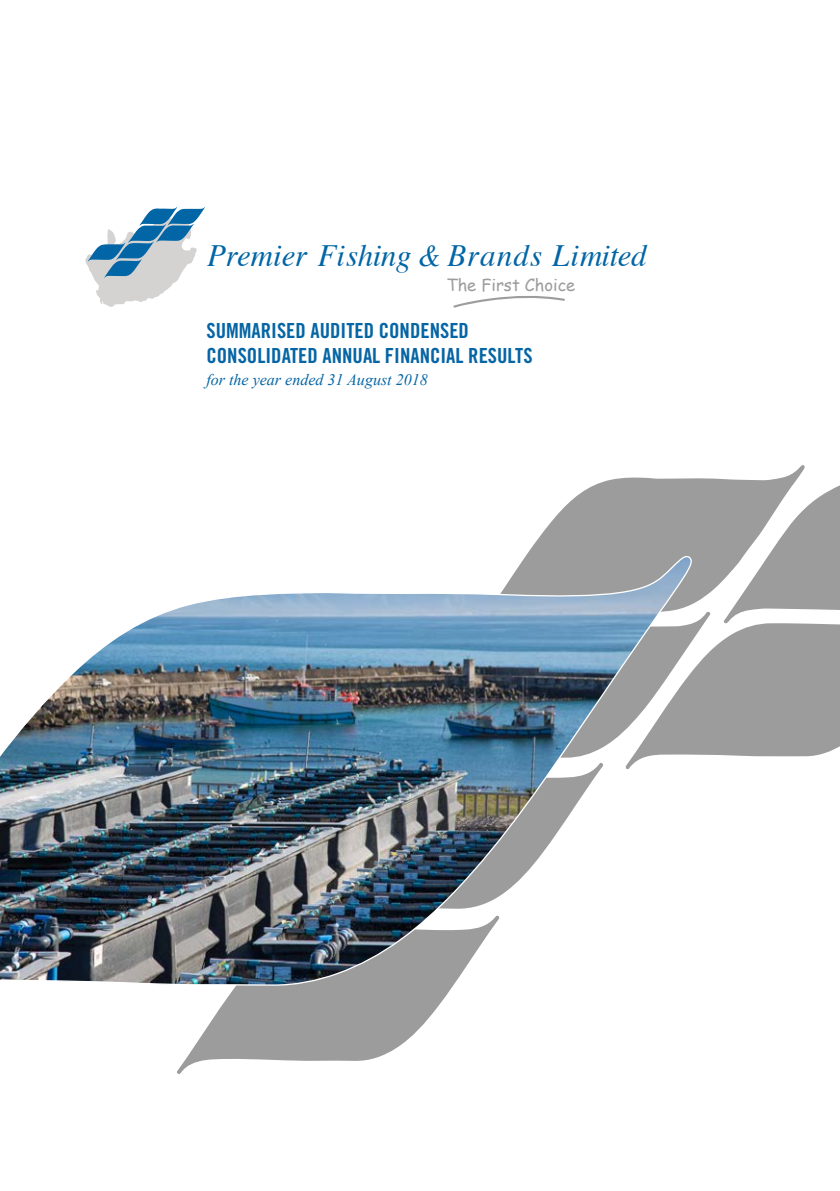
<style>
.page{position:relative;width:840px;height:1191px;background:#fff}
.page>*{position:absolute;margin:0;border:0;box-sizing:border-box;transform-origin:0 0}
.t1{font:italic 31px "Times";color:#0265a5}
.t2{font:20.8px/25px "Trade Gothic LT Std Bd Cn 20";color:#0565a5}
.t3{font:16.6px "Comic Sans MS";color:#9e9d9e}
.t4{font:italic 16px "Times New Roman";color:#0565a5}
.s1{font-size:30.2px}
</style>
<div class="page">
<svg style="left:528px;top:478px;width:97px;height:75px;fill:#9c9c9c"></svg>
<svg style="left:625px;top:465px;width:214px;height:292px"></svg>
<svg style="left:177px;top:1026px;width:245px;height:48px;fill:#9c9c9c"></svg>
<img style="left:0;top:553px;width:696px;height:473px">
<svg style="left:453px;top:296px;width:112px;height:12px"></svg>
<svg style="left:85px;top:207px;width:120px;height:100px"></svg>
<h1 class="t1" style="left:207px;top:229px;width:441px">Premier Fishing <span class="s1">&amp;</span> Brands Limited</h1>
<p class="t3" style="left:446px;top:273px;width:130px">The First Choice</p>
<p class="t2" style="left:206px;top:318px;width:327px">SUMMARISED AUDITED CONDENSED<br>CONSOLIDATED ANNUAL FINANCIAL RESULTS</p>
<p class="t4" style="left:206px;top:369px;width:223px">for the year ended 31 August 2018</p>
</div>
